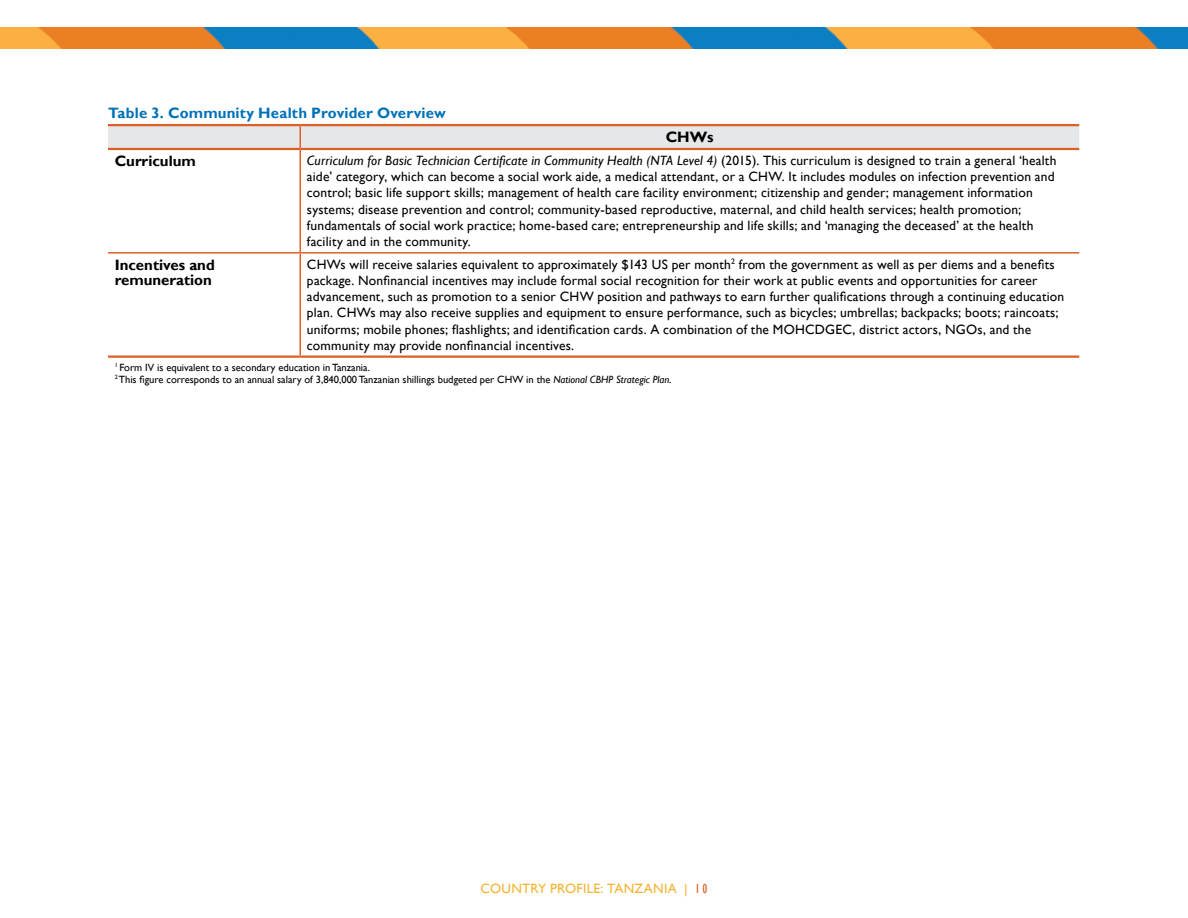
<style>
.page{position:relative;width:1188px;height:918px;background:#fff}
.page>*{position:absolute;margin:0;border:0;box-sizing:border-box;transform-origin:0 0}
.bold_table_text{font:700 15px/15px "Gill Sans";color:#000}
.figure_title{font:700 15px "Gill Sans";letter-spacing:.01em;color:#0071b9}
.table_text{font:13.5px/16.2px "Gill Sans";letter-spacing:.015em;color:#000}
.t1{font:13.5px "Gill Sans";letter-spacing:.02em;color:#f6b331}
.table_footnotes{font:10.5px "Gill Sans";color:#000}
.s1{font-style:italic}
.s2{font-stretch:condensed;color:#dc6026}
</style>
<div class="page">
<img style="left:0;top:27px;width:1188px;height:22px">
<svg style="left:108px;top:126px;width:971px;height:22px;background:#e5e4e4"></svg>
<hr style="left:108px;top:252px;width:192px;height:2px;background:#dc6026">
<hr style="left:300px;top:252px;width:779px;height:2px;background:#dc6026">
<hr style="left:299px;top:150px;width:2px;height:102px;background:#dc6026">
<hr style="left:299px;top:254px;width:2px;height:102px;background:#dc6026">
<hr style="left:108px;top:148px;width:192px;height:2px;background:#dc6026">
<hr style="left:299px;top:126px;width:2px;height:22px;background:#dc6026">
<hr style="left:300px;top:148px;width:779px;height:2px;background:#dc6026">
<hr style="left:108px;top:124px;width:192px;height:2px;background:#dc6026">
<hr style="left:300px;top:124px;width:779px;height:2px;background:#dc6026">
<hr style="left:108px;top:356px;width:192px;height:2px;background:#dc6026">
<hr style="left:300px;top:356px;width:779px;height:2px;background:#dc6026">
<p class="figure_title" style="left:108px;top:104px;width:339px">Table 3. Community Health Provider Overview</p>
<p class="bold_table_text" style="left:666px;top:130px;width:49px">CHWs</p>
<p class="bold_table_text" style="left:115px;top:154px;width:83px">Curriculum</p>
<p class="table_text" style="left:307px;top:153px;width:751px"><span class="s1">Curriculum for Basic Technician Certificate in Community Health (NTA Level 4)</span> (2015). This curriculum is designed to train a general ‘health aide’ category, which can become a social work aide, a medical attendant, or a CHW. It includes modules on infection prevention and control; basic life support skills; management of health care facility environment; citizenship and gender; management information systems; disease prevention and control; community-based reproductive, maternal, and child health services; health promotion; fundamentals of social work practice; home-based care; entrepreneurship and life skills; and ‘managing the deceased’ at the health facility and in the community.</p>
<p class="bold_table_text" style="left:115px;top:258px;width:102px">Incentives and remuneration</p>
<p class="table_text" style="left:307px;top:256px;width:759px">CHWs will receive salaries equivalent to approximately $143 US per month<sup>2</sup> from the government as well as per diems and a benefits package. Nonfinancial incentives may include formal social recognition for their work at public events and opportunities for career advancement, such as promotion to a senior CHW position and pathways to earn further qualifications through a continuing education plan. CHWs may also receive supplies and equipment to ensure performance, such as bicycles; umbrellas; backpacks; boots; raincoats; uniforms; mobile phones; flashlights; and identification cards. A combination of the MOHCDGEC, district actors, NGOs, and the community may provide nonfinancial incentives.</p>
<p class="table_footnotes" style="left:115px;top:361px;width:257px"><sup>1</sup> Form IV is equivalent to a secondary education in Tanzania.</p>
<p class="table_footnotes" style="left:115px;top:373px;width:558px"><sup>2</sup> This figure corresponds to an annual salary of 3,840,000 Tanzanian shillings budgeted per CHW in the <span class="s1">National CBHP Strategic Plan</span>.</p>
<p class="t1" style="left:481px;top:880px;width:228px">COUNTRY PROFILE: TANZANIA | <span class="s2">1 0</span></p>
</div>
